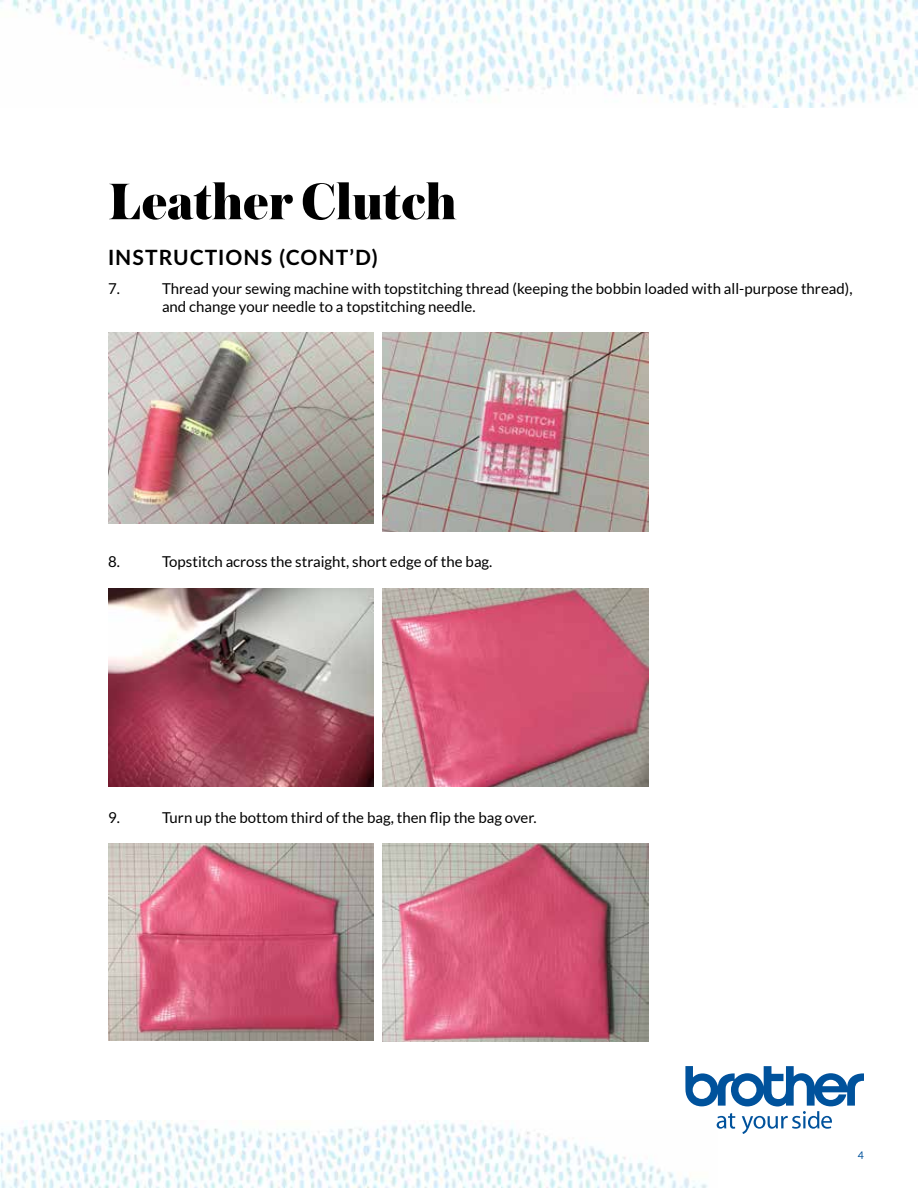
<style>
.page{position:relative;width:918px;height:1188px;background:#fff}
.page>*{position:absolute;margin:0;border:0;box-sizing:border-box;transform-origin:0 0}
.t1{font:900 53.85px "Austin";color:#000}
.t2{font:700 21px "Lato";letter-spacing:.05em;color:#000}
.t3{font:15px/18px "Lato";color:#000}
.t4{font:10.5px "Lato";color:#00529c}
</style>
<div class="page">
<img style="left:0;top:1120px;width:708px;height:68px">
<img style="left:0;top:0;width:918px;height:108px">
<svg style="left:685px;top:1066px;width:179px;height:68px"></svg>
<img style="left:108px;top:333px;width:266px;height:190px">
<img style="left:383px;top:333px;width:266px;height:198px">
<img style="left:108px;top:588px;width:266px;height:199px">
<img style="left:383px;top:589px;width:266px;height:198px">
<img style="left:108px;top:844px;width:266px;height:197px">
<img style="left:383px;top:844px;width:266px;height:198px">
<h1 class="t1" style="left:108px;top:162px;width:351px">Leather Clutch</h1>
<h2 class="t2" style="left:108px;top:242px;width:271px">INSTRUCTIONS (CONT’D)</h2>
<p class="t3" style="left:108px;top:279px;width:13px">7.</p>
<p class="t3" style="left:162px;top:279px;width:692px">Thread your sewing machine with topstitching thread (keeping the bobbin loaded with all-purpose thread), and change your needle to a topstitching needle.</p>
<p class="t3" style="left:108px;top:553px;width:13px">8.</p>
<p class="t3" style="left:162px;top:553px;width:332px">Topstitch across the straight, short edge of the bag.</p>
<p class="t3" style="left:108px;top:808px;width:13px">9.</p>
<p class="t3" style="left:162px;top:808px;width:376px">Turn up the bottom third of the bag, then flip the bag over.</p>
<p class="t4" style="left:858px;top:1149px;width:8px">4</p>
</div>
